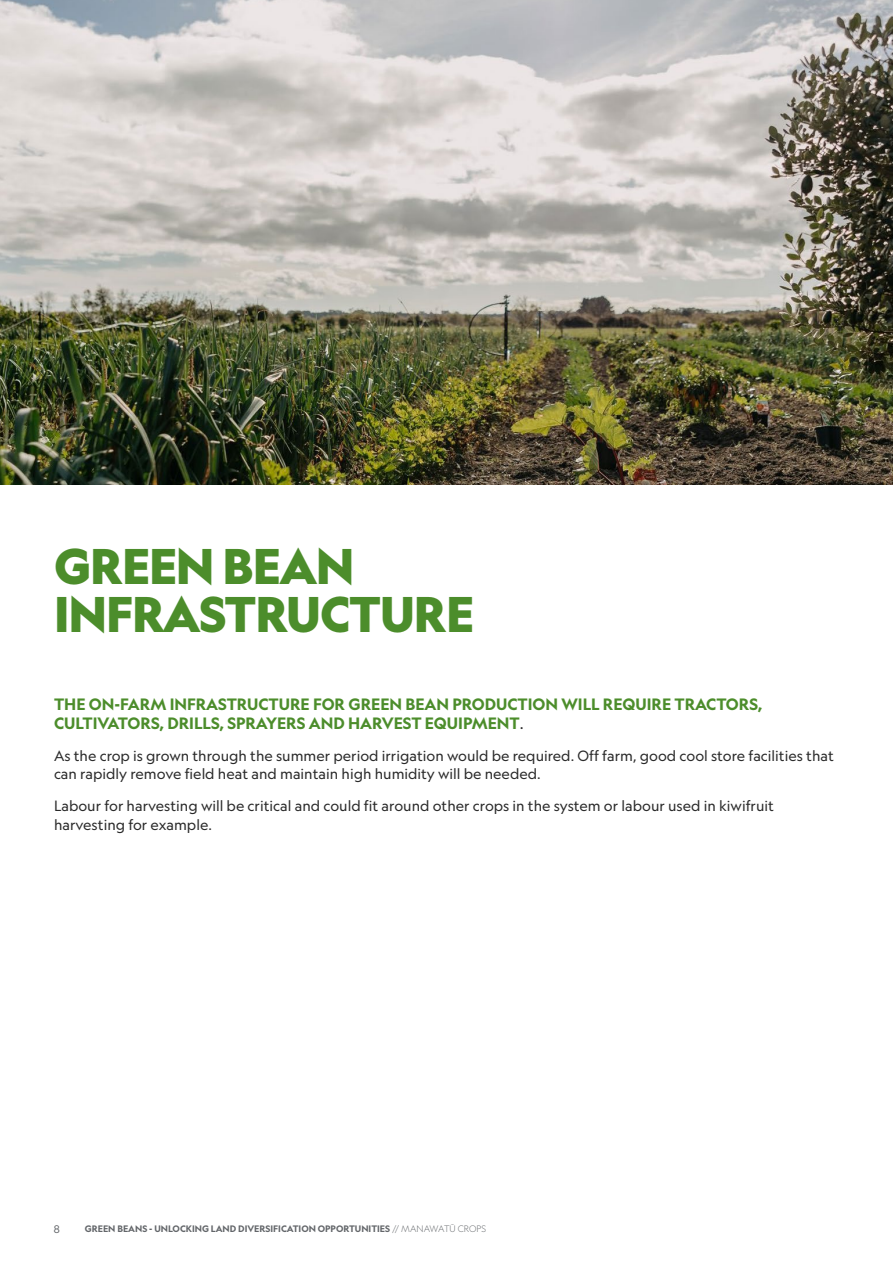
<style>
.page{position:relative;width:893px;height:1263px;background:#fff}
.page>*{position:absolute;margin:0;border:0;box-sizing:border-box;transform-origin:0 0}
.t1{font:900 48px/48px "Geograph";letter-spacing:-.02em;color:#4c8d2b}
.t2{font:700 15.75px/18.8px "Geograph";color:#4c8d2b}
.t3{font:14.25px/18.8px "Geograph";color:#292929}
.t4{font:10.5px "Geograph";color:#63666a}
.t5{font:700 9px "Geograph";color:#63666a}
.s1{font-weight:400;color:#292929}
.s2{font-weight:300}
</style>
<div class="page">
<img style="left:0;top:0;width:893px;height:485px">
<h1 class="t1" style="left:54px;top:541px;width:421px">GREEN BEAN<br>INFRASTRUCTURE</h1>
<p class="t2" style="left:54px;top:695px;width:710px">THE ON-FARM INFRASTRUCTURE FOR GREEN BEAN PRODUCTION WILL REQUIRE TRACTORS,<br>CULTIVATORS, DRILLS, SPRAYERS AND HARVEST EQUIPMENT<span class="s1">.</span></p>
<p class="t3" style="left:54px;top:746px;width:781px">As the crop is grown through the summer period irrigation would be required. Off farm, good cool store facilities that can rapidly remove field heat and maintain high humidity will be needed.</p>
<p class="t3" style="left:54px;top:796px;width:721px">Labour for harvesting will be critical and could fit around other crops in the system or labour used in kiwifruit harvesting for example.</p>
<p class="t4" style="left:54px;top:1222px;width:7px">8</p>
<p class="t5" style="left:85px;top:1222px;width:403px">GREEN BEANS - UNLOCKING LAND DIVERSIFICATION OPPORTUNITIES <span class="s2">// MANAWATŪ CROPS</span></p>
</div>
